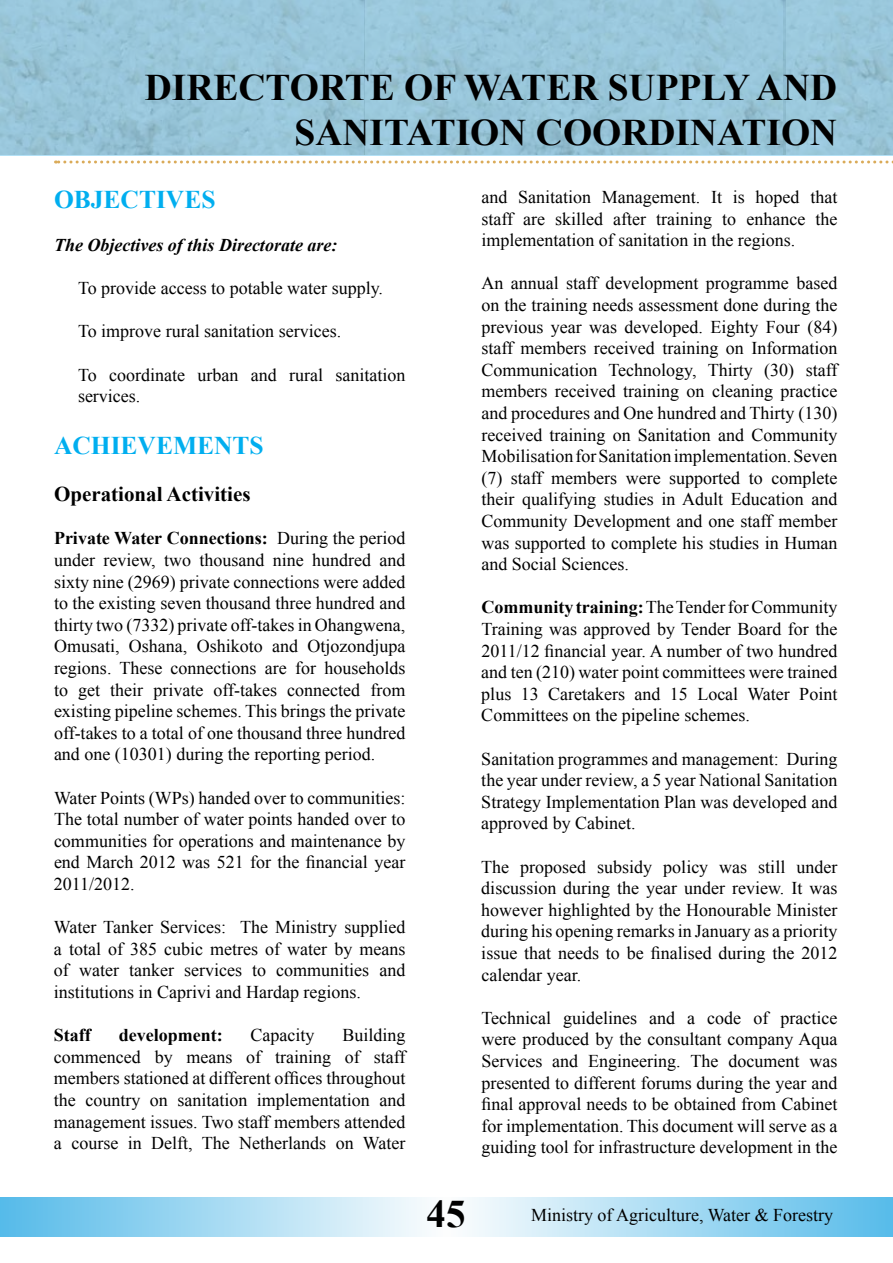
<style>
.page{position:relative;width:893px;height:1263px;background:#fff}
.page>*{position:absolute;margin:0;border:0;box-sizing:border-box;transform-origin:0 0}
.t1{font:700 39px "Times New Roman";color:#000}
.t2{font:700 37.5px/45px "Times New Roman";color:#000;text-align:right}
.t3{font:700 25.5px "Times New Roman";color:#00aeef}
.t4{font:700 21px "Times New Roman";color:#000}
.t5{font:18px/21.6px "Times New Roman";color:#000;text-align:justify}
.t6{font:italic 700 18px "Times New Roman";color:#000}
.t7{font:700 18px "Times New Roman";color:#000}
.s1{font-weight:700}
</style>
<div class="page">
<svg style="left:56px;top:161px;width:837px;height:3px"></svg>
<svg style="left:0;top:1197px;width:893px;height:39px;background:#a9dbf3"></svg>
<div style="left:0;top:0;width:893px;height:156px;background:#99c6da"></div>
<h2 class="t2" style="left:145px;top:64px;width:694px">DIRECTORTE OF WATER SUPPLY AND<br>SANITATION COORDINATION</h2>
<h3 class="t3" style="left:54px;top:182px;width:163px">OBJECTIVES</h3>
<p class="t6" style="left:54px;top:232px;width:285px">The Objectives of this Directorate are:</p>
<p class="t5" style="left:78px;top:277px;width:306px">To provide access to potable water supply.</p>
<p class="t5" style="left:78px;top:320px;width:265px">To improve rural sanitation services.</p>
<p class="t5" style="left:78px;top:363px;width:329px">To coordinate urban and rural sanitation services.</p>
<h3 class="t3" style="left:54px;top:428px;width:211px">ACHIEVEMENTS</h3>
<p class="t4" style="left:54px;top:480px;width:198px">Operational Activities</p>
<p class="t5" style="left:54px;top:527px;width:353px"><span class="s1">Private Water Connections:</span> During the period under review, two thousand nine hundred and sixty nine (2969) private connections were added to the existing seven thousand three hundred and thirty two (7332) private off-takes in Ohangwena, Omusati, Oshana, Oshikoto and Otjozondjupa regions. These connections are for households to get their private off-takes connected from existing pipeline schemes. This brings the private off-takes to a total of one thousand three hundred and one (10301) during the reporting period.</p>
<p class="t5" style="left:54px;top:786px;width:353px">Water Points (WPs) handed over to communities:<br>The total number of water points handed over to communities for operations and maintenance by end March 2012 was 521 for the financial year 2011/2012.</p>
<p class="t5" style="left:54px;top:916px;width:353px">Water Tanker Services: The Ministry supplied a total of 385 cubic metres of water by means of water tanker services to communities and institutions in Caprivi and Hardap regions.</p>
<p class="t7" style="left:54px;top:1023px;width:38px">Staff</p>
<p class="t7" style="left:119px;top:1023px;width:105px">development:</p>
<p class="t5" style="left:251px;top:1024px;width:65px">Capacity</p>
<p class="t5" style="left:54px;top:1024px;width:353px;text-indent:288px">Building commenced by means of training of staff members stationed at different offices throughout the country on sanitation implementation and management issues. Two staff members attended a course in Delft, The Netherlands on Water</p>
<p class="t5" style="left:481px;top:186px;width:358px">and Sanitation Management. It is hoped that staff are skilled after training to enhance the implementation of sanitation in the regions.</p>
<p class="t5" style="left:481px;top:272px;width:358px">An annual staff development programme based on the training needs assessment done during the previous year was developed. Eighty Four (84) staff members received training on Information Communication Technology, Thirty (30) staff members received training on cleaning practice and procedures and One hundred and Thirty (130) received training on Sanitation and Community Mobilisation for Sanitation implementation. Seven (7) staff members were supported to complete their qualifying studies in Adult Education and Community Development and one staff member was supported to complete his studies in Human and Social Sciences.</p>
<p class="t5" style="left:481px;top:596px;width:358px"><span class="s1">Community training:</span> The Tender for Community Training was approved by Tender Board for the 2011/12 financial year. A number of two hundred and ten (210) water point committees were trained plus 13 Caretakers and 15 Local Water Point Committees on the pipeline schemes.</p>
<p class="t5" style="left:481px;top:747px;width:358px">Sanitation programmes and management: During the year under review, a 5 year National Sanitation Strategy Implementation Plan was developed and approved by Cabinet.</p>
<p class="t5" style="left:481px;top:855px;width:358px">The proposed subsidy policy was still under discussion during the year under review. It was however highlighted by the Honourable Minister during his opening remarks in January as a priority issue that needs to be finalised during the 2012 calendar year.</p>
<p class="t5" style="left:481px;top:1007px;width:357px">Technical guidelines and a code of practice were produced by the consultant company Aqua Services and Engineering. The document was presented to different forums during the year and final approval needs to be obtained from Cabinet for implementation. This document will serve as a guiding tool for infrastructure development in the</p>
<h1 class="t1" style="left:427px;top:1187px;width:40px">45</h1>
<p class="t5" style="left:531px;top:1204px;width:304px">Ministry of Agriculture, Water &amp; Forestry</p>
</div>
